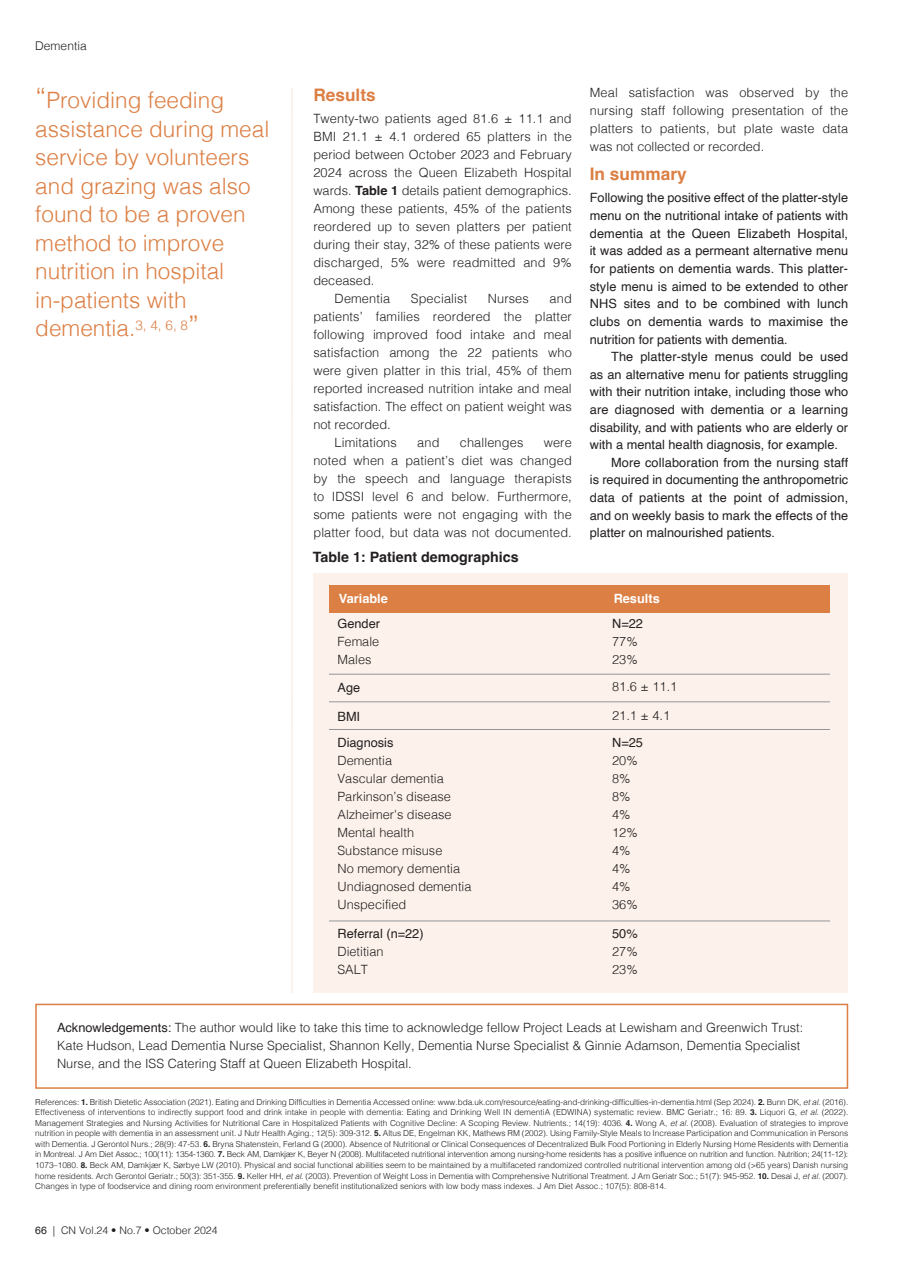
<style>
.page{position:relative;width:899px;height:1269px;background:#fff}
.page>*{position:absolute;margin:0;border:0;box-sizing:border-box;transform-origin:0 0}
.t1{font:300 22.5px/28.5px "Helvetica";color:#dc7f44}
.t2{font:700 17.25px "Helvetica";color:#dc7f44}
.t3{font:700 14.25px "Helvetica";color:#231f20}
.t4{font:300 12.75px/18px "Helvetica";color:#231f20}
.t5{font:12.75px/17.7px "Helvetica";color:#231f20;text-align:justify}
.t6{font:700 12.75px "Helvetica";color:#fff}
.t7{font:300 12px "Helvetica";color:#231f20}
.t8{font:300 10.5px "Helvetica";color:#231f20}
.t9{font:300 8.25px/10.5px "Helvetica";color:#231f20;text-align:justify}
.s1{font-size:28.5px}
.s2{font-weight:700}
.s3{font-weight:400}
.s4{font-style:italic}
</style>
<div class="page">
<hr style="left:291px;top:88px;width:2px;height:904px;background:#fbefe6">
<div style="left:313px;top:573px;width:534px;height:419px;background:#fcf2eb"></div>
<div style="left:329px;top:584px;width:283px;height:28px;background:#dc7f44"></div>
<div style="left:612px;top:584px;width:217px;height:28px;background:#dc7f44"></div>
<hr style="left:329px;top:673px;width:283px;height:1px;background:#939598">
<hr style="left:612px;top:673px;width:217px;height:1px;background:#939598">
<hr style="left:329px;top:701px;width:283px;height:1px;background:#939598">
<hr style="left:612px;top:701px;width:217px;height:1px;background:#939598">
<hr style="left:329px;top:729px;width:283px;height:1px;background:#939598">
<hr style="left:612px;top:729px;width:217px;height:1px;background:#939598">
<hr style="left:329px;top:920px;width:283px;height:1px;background:#939598">
<hr style="left:612px;top:920px;width:217px;height:1px;background:#939598">
<div style="left:35px;top:1003px;width:812px;height:85px;border:2px solid #dc7f44"></div>
<h3 class="t7" style="left:35px;top:41px;width:53px">Dementia</h3>
<h1 class="t1" style="left:35px;top:88px;width:235px"><span class="s1">“</span>Providing feeding assistance during meal service by volunteers and grazing was also found to be a proven method to improve nutrition in hospital in-patients with dementia.<sup>3,</sup> <sup>4,</sup> <sup>6,</sup> <sup>8</sup><span class="s1">”</span></h1>
<h2 class="t2" style="left:313px;top:87px;width:64px">Results</h2>
<h3 class="t4" style="left:313px;top:110px;width:260px">Twenty-two patients aged 81.6 ± 11.1 and</h3>
<h3 class="t4" style="left:313px;top:128px;width:260px">BMI 21.1 ± 4.1 ordered 65 platters in the</h3>
<h3 class="t4" style="left:313px;top:146px;width:260px">period between October 2023 and February</h3>
<h3 class="t4" style="left:313px;top:164px;width:260px">2024 across the Queen Elizabeth Hospital</h3>
<h3 class="t4" style="left:313px;top:182px;width:260px">wards. <span class="s2">Table 1</span> details patient demographics.</h3>
<h3 class="t4" style="left:313px;top:200px;width:260px">Among these patients, 45% of the patients</h3>
<h3 class="t4" style="left:313px;top:218px;width:260px">reordered up to seven platters per patient</h3>
<h3 class="t4" style="left:313px;top:236px;width:260px">during their stay, 32% of these patients were</h3>
<h3 class="t4" style="left:313px;top:254px;width:260px">discharged, 5% were readmitted and 9%</h3>
<h3 class="t4" style="left:313px;top:272px;width:62px">deceased.</h3>
<h3 class="t4" style="left:334px;top:290px;width:57px">Dementia</h3>
<h3 class="t4" style="left:410px;top:290px;width:58px">Specialist</h3>
<h3 class="t4" style="left:487px;top:290px;width:43px">Nurses</h3>
<h3 class="t4" style="left:549px;top:290px;width:24px">and</h3>
<h3 class="t4" style="left:313px;top:308px;width:260px">patients’ families reordered the platter</h3>
<h3 class="t4" style="left:313px;top:326px;width:260px">following improved food intake and meal</h3>
<h3 class="t4" style="left:313px;top:344px;width:260px">satisfaction among the 22 patients who</h3>
<h3 class="t4" style="left:313px;top:362px;width:260px">were given platter in this trial, 45% of them</h3>
<h3 class="t4" style="left:313px;top:380px;width:260px">reported increased nutrition intake and meal</h3>
<h3 class="t4" style="left:313px;top:398px;width:260px">satisfaction. The effect on patient weight was</h3>
<h3 class="t4" style="left:313px;top:416px;width:79px">not recorded.</h3>
<h3 class="t4" style="left:334px;top:434px;width:64px">Limitations</h3>
<h3 class="t4" style="left:417px;top:434px;width:24px">and</h3>
<h3 class="t4" style="left:459px;top:434px;width:65px">challenges</h3>
<h3 class="t4" style="left:313px;top:434px;width:260px;text-align:justify;text-indent:230px">were noted when a patient’s diet was changed by the speech and language therapists to IDSSI level 6 and below. Furthermore, some patients were not engaging with the platter food, but data was not documented.</h3>
<h3 class="t4" style="left:589px;top:84px;width:260px;text-align:justify">Meal satisfaction was observed by the nursing staff following presentation of the platters to patients, but plate waste data was not collected or recorded.</h3>
<h2 class="t2" style="left:589px;top:167px;width:98px">In summary</h2>
<p class="t5" style="left:589px;top:190px;width:260px">Following the positive effect of the platter-style menu on the nutritional intake of patients with dementia at the Queen Elizabeth Hospital, it was added as a permeant alternative menu for patients on dementia wards. This platter&shy;style menu is aimed to be extended to other NHS sites and to be combined with lunch clubs on dementia wards to maximise the nutrition for patients with dementia.</p>
<h3 class="t5" style="left:610px;top:349px;width:238px">The platter-style menus could be used</h3>
<h3 class="t5" style="left:589px;top:366px;width:260px">as an alternative menu for patients struggling</h3>
<h3 class="t5" style="left:589px;top:384px;width:260px">with their nutrition intake, including those who</h3>
<h3 class="t5" style="left:589px;top:401px;width:260px">are diagnosed with dementia or a learning</h3>
<h3 class="t5" style="left:589px;top:419px;width:260px">disability, and with patients who are elderly or</h3>
<h3 class="t5" style="left:589px;top:437px;width:250px">with a mental health diagnosis, for example.</h3>
<h3 class="t5" style="left:611px;top:454px;width:238px">More collaboration from the nursing staff</h3>
<h3 class="t5" style="left:589px;top:472px;width:260px">is required in documenting the anthropometric</h3>
<h3 class="t5" style="left:589px;top:489px;width:260px">data of patients at the point of admission,</h3>
<h3 class="t5" style="left:589px;top:507px;width:260px">and on weekly basis to mark the effects of the</h3>
<h3 class="t5" style="left:589px;top:525px;width:186px">platter on malnourished patients.</h3>
<h3 class="t3" style="left:313px;top:551px;width:207px">Table 1: Patient demographics</h3>
<h3 class="t6" style="left:339px;top:593px;width:50px">Variable</h3>
<h3 class="t6" style="left:613px;top:593px;width:48px">Results</h3>
<h3 class="t5" style="left:337px;top:615px;width:44px">Gender</h3>
<h3 class="t4" style="left:337px;top:633px;width:43px">Female<br>Males</h3>
<h3 class="t5" style="left:612px;top:615px;width:32px">N=22</h3>
<h3 class="t4" style="left:612px;top:633px;width:27px">77%<br>23%</h3>
<h3 class="t5" style="left:337px;top:679px;width:24px">Age</h3>
<h3 class="t4" style="left:612px;top:678px;width:67px">81.6 ± 11.1</h3>
<h3 class="t5" style="left:337px;top:708px;width:24px">BMI</h3>
<h3 class="t4" style="left:612px;top:707px;width:60px">21.1 ± 4.1</h3>
<h3 class="t5" style="left:337px;top:734px;width:57px">Diagnosis</h3>
<h3 class="t4" style="left:337px;top:752px;width:135px">Dementia<br>Vascular dementia<br>Parkinson’s disease<br>Alzheimer's disease<br>Mental health<br>Substance misuse<br>No memory dementia<br>Undiagnosed dementia<br>Unspecified</h3>
<h3 class="t5" style="left:612px;top:734px;width:32px">N=25</h3>
<h3 class="t4" style="left:612px;top:752px;width:27px">20%<br>8%<br>8%<br>4%<br>12%<br>4%<br>4%<br>4%<br>36%</h3>
<h3 class="t5" style="left:337px;top:926px;width:88px">Referral (n=22)</h3>
<h3 class="t4" style="left:337px;top:943px;width:48px">Dietitian<br>SALT</h3>
<h3 class="t5" style="left:612px;top:926px;width:27px">50%</h3>
<h3 class="t4" style="left:612px;top:943px;width:27px">27%<br>23%</h3>
<p class="t4" style="left:57px;top:1019px;width:747px"><span class="s3">Acknowledgements:</span> The author would like to take this time to acknowledge fellow Project Leads at Lewisham and Greenwich Trust:<br>Kate Hudson, Lead Dementia Nurse Specialist, Shannon Kelly, Dementia Nurse Specialist &amp; Ginnie Adamson, Dementia Specialist<br>Nurse, and the ISS Catering Staff at Queen Elizabeth Hospital.</p>
<p class="t9" style="left:35px;top:1097px;width:814px">References: <span class="s2">1.</span> British Dietetic Association (2021). Eating and Drinking Difficulties in Dementia Accessed online: www.bda.uk.com/resource/eating-and-drinking-difficulties-in-dementia.html (Sep 2024). <span class="s2">2.</span> Bunn DK, <span class="s4">et al.</span> (2016).<br>Effectiveness of interventions to indirectly support food and drink intake in people with dementia: Eating and Drinking Well IN dementiA (EDWINA) systematic review. BMC Geriatr.; 16: 89. <span class="s2">3.</span> Liquori G, <span class="s4">et al.</span> (2022).<br>Management Strategies and Nursing Activities for Nutritional Care in Hospitalized Patients with Cognitive Decline: A Scoping Review. Nutrients.; 14(19): 4036. <span class="s2">4.</span> Wong A, <span class="s4">et al.</span> (2008). Evaluation of strategies to improve nutrition in people with dementia in an assessment unit. J Nutr Health Aging.; 12(5): 309-312. <span class="s2">5.</span> Altus DE, Engelman KK, Mathews RM (2002). Using Family-Style Meals to Increase Participation and Communication in Persons with Dementia. J Gerontol Nurs.; 28(9): 47-53. <span class="s2">6.</span> Bryna Shatenstein, Ferland G (2000). Absence of Nutritional or Clinical Consequences of Decentralized Bulk Food Portioning in Elderly Nursing Home Residents with Dementia in Montreal. J Am Diet Assoc.; 100(11): 1354-1360. <span class="s2">7.</span> Beck AM, Damkjær K, Beyer N (2008). Multifaceted nutritional intervention among nursing-home residents has a positive influence on nutrition and function. Nutrition; 24(11-12):<br>1073–1080. <span class="s2">8.</span> Beck AM, Damkjær K, Sørbye LW (2010). Physical and social functional abilities seem to be maintained by a multifaceted randomized controlled nutritional intervention among old (&gt;65 years) Danish nursing home residents. Arch Gerontol Geriatr.; 50(3): 351-355. <span class="s2">9.</span> Keller HH, <span class="s4">et al.</span> (2003). Prevention of Weight Loss in Dementia with Comprehensive Nutritional Treatment. J Am Geriatr Soc.; 51(7): 945-952. <span class="s2">10.</span> Desai J, <span class="s4">et al.</span> (2007).<br>Changes in type of foodservice and dining room environment preferentially benefit institutionalized seniors with low body mass indexes. J Am Diet Assoc.; 107(5): 808-814.</p>
<p class="t8" style="left:35px;top:1225px;width:184px"><span class="s3">66</span> | CN Vol.24 • No.7 • October 2024</p>
</div>
